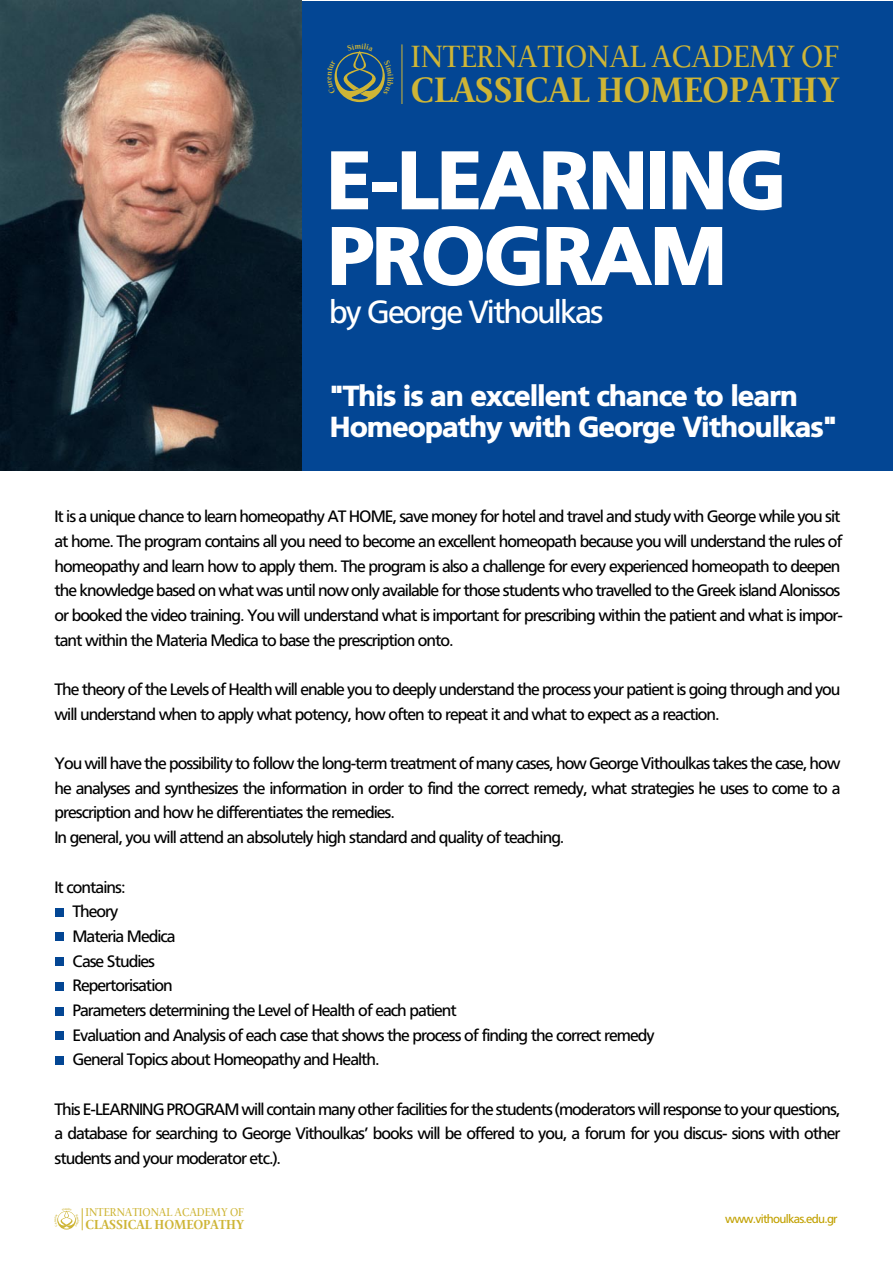
<style>
.page{position:relative;width:893px;height:1263px;background:#fff}
.page>*{position:absolute;margin:0;border:0;box-sizing:border-box;transform-origin:0 0}
.t1{font:900 83.1px/75.6px "PF Catalog";letter-spacing:-.06em;color:#fff}
.t2{font:700 35.4px "PF Document";color:#ceb536}
.t3{font:32.1px "PF Catalog";letter-spacing:-.06em;color:#fff}
.t4{font:30.9px "PF Document";color:#ceb536}
.t5{font:900 29.1px/30.6px "PF Catalog";letter-spacing:-.06em;color:#fff}
.t6{font:16.5px/24.6px "PF Catalog";letter-spacing:-.06em;color:#000}
.t7{font:700 13.2px "PF Document";color:#ceb536}
.t8{font:12px "PF Catalog";letter-spacing:-.06em;color:#c2a204}
.t9{font:11.4px "PF Document";color:#ceb536}
</style>
<div class="page">
<div style="left:1px;top:1px;width:892px;height:470px;background:#034694"></div>
<hr style="left:401px;top:44px;width:1px;height:60px;background:#ceb536">
<img style="left:0;top:0;width:302px;height:471px">
<div style="left:56px;top:908px;width:8px;height:8px;background:#034694"></div>
<div style="left:56px;top:932px;width:8px;height:9px;background:#034694"></div>
<div style="left:56px;top:957px;width:8px;height:9px;background:#034694"></div>
<div style="left:56px;top:982px;width:8px;height:8px;background:#034694"></div>
<div style="left:56px;top:1007px;width:8px;height:8px;background:#034694"></div>
<div style="left:56px;top:1031px;width:8px;height:9px;background:#034694"></div>
<div style="left:56px;top:1056px;width:8px;height:9px;background:#034694"></div>
<svg style="left:334px;top:50px;width:51px;height:52px"></svg>
<svg style="left:57px;top:1208px;width:26px;height:22px"></svg>
<h3 class="t4" style="left:411px;top:39px;width:429px">INTERNATIONAL ACADEMY OF</h3>
<h2 class="t2" style="left:411px;top:70px;width:430px">CLASSICAL HOMEOPATHY</h2>
<h1 class="t1" style="left:324px;top:143px;width:465px">E-LEARNING<br>PROGRAM</h1>
<h3 class="t3" style="left:329px;top:294px;width:276px">by George Vithoulkas</h3>
<h3 class="t5" style="left:329px;top:381px;width:510px">"This is an excellent chance to learn<br>Homeopathy with George Vithoulkas"</h3>
<p class="t6" style="left:54px;top:504px;width:790px">It is a unique chance to learn homeopathy AT HOME, save money for hotel and travel and study with George while you sit at home. The program contains all you need to become an excellent homeopath because you will understand the rules of homeopathy and learn how to apply them. The program is also a challenge for every experienced homeopath to deepen the knowledge based on what was until now only available for those students who travelled to the Greek island Alonissos or booked the video training. You will understand what is important for prescribing within the patient and what is impor&shy;tant within the Materia Medica to base the prescription onto.</p>
<p class="t6" style="left:54px;top:677px;width:787px">The theory of the Levels of Health will enable you to deeply understand the process your patient is going through and you will understand when to apply what potency, how often to repeat it and what to expect as a reaction.</p>
<p class="t6" style="left:54px;top:751px;width:787px">You will have the possibility to follow the long-term treatment of many cases, how George Vithoulkas takes the case, how he analyses and synthesizes the information in order to find the correct remedy, what strategies he uses to come to a prescription and how he differentiates the remedies.<br>In general, you will attend an absolutely high standard and quality of teaching.</p>
<p class="t6" style="left:72px;top:875px;width:584px;text-indent:-18px">It contains:<br>Theory<br>Materia Medica<br>Case Studies<br>Repertorisation<br>Parameters determining the Level of Health of each patient<br>Evaluation and Analysis of each case that shows the process of finding the correct remedy<br>General Topics about Homeopathy and Health.</p>
<p class="t6" style="left:54px;top:1097px;width:787px;text-align:justify">This E-LEARNING PROGRAM will contain many other facilities for the students (moderators will response to your questions, a database for searching to George Vithoulkas’ books will be offered to you, a forum for you discus- sions with other students and your moderator etc.).</p>
<p class="t9" style="left:85px;top:1206px;width:160px">INTERNATIONAL ACADEMY OF</p>
<p class="t7" style="left:85px;top:1217px;width:160px">CLASSICAL HOMEOPATHY</p>
<p class="t8" style="left:725px;top:1211px;width:114px">www.vithoulkas.edu.gr</p>
</div>
